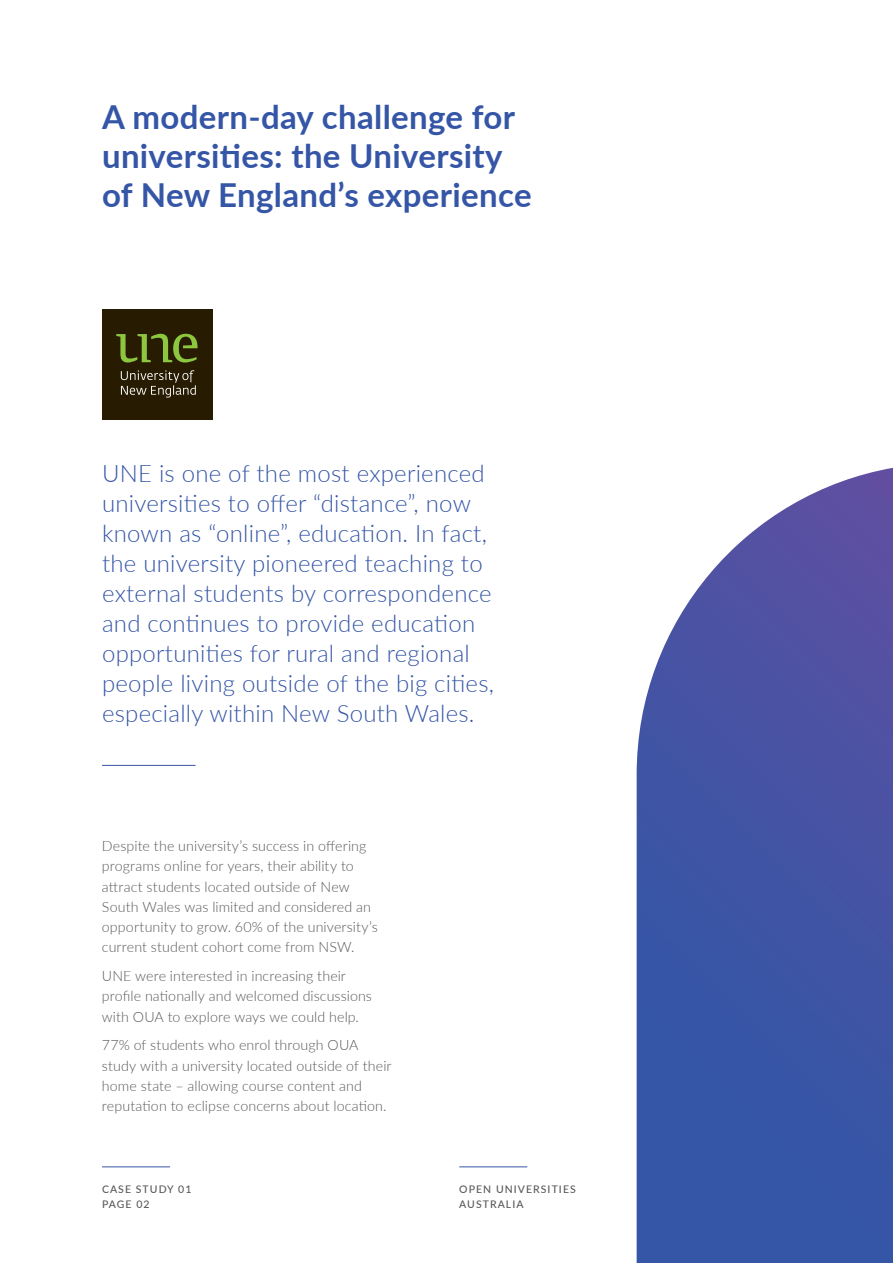
<style>
.page{position:relative;width:893px;height:1263px;background:#fff}
.page>*{position:absolute;margin:0;border:0;box-sizing:border-box;transform-origin:0 0}
.t1{font:700 33px/39px "Lato";letter-spacing:.01em;color:#3555a6}
.t2{font:300 24px/30px "Lato";letter-spacing:.01em;color:#3555a6}
.t3{font:300 14.25px/20.2px "Lato";letter-spacing:.005em;color:#58595b}
.t4{font:500 10.5px/15px "Lato";letter-spacing:.1em;color:#58595b}
</style>
<div class="page">
<hr style="left:102px;top:765px;width:94px;height:1px;background:#3555a6">
<div style="left:102px;top:309px;width:110px;height:111px;background:#271c02"></div>
<svg style="left:116px;top:334px;width:81px;height:28px"></svg>
<svg style="left:121px;top:370px;width:75px;height:28px"></svg>
<svg style="left:637px;top:468px;width:256px;height:795px;background:#5364ad"></svg>
<hr style="left:102px;top:1166px;width:68px;height:1px;background:#3555a6">
<hr style="left:459px;top:1166px;width:68px;height:1px;background:#3555a6">
<h1 class="t1" style="left:102px;top:96px;width:431px">A modern-day challenge for universities: the University of New England’s experience</h1>
<p class="t2" style="left:102px;top:458px;width:393px">UNE is one of the most experienced universities to offer “distance”, now known as “online”, education. In fact, the university pioneered teaching to external students by correspondence and continues to provide education opportunities for rural and regional people living outside of the big cities, especially within New South Wales.</p>
<p class="t3" style="left:102px;top:835px;width:277px">Despite the university’s success in offering programs online for years, their ability to attract students located outside of New South Wales was limited and considered an opportunity to grow. 60% of the university’s current student cohort come from NSW.</p>
<p class="t3" style="left:102px;top:965px;width:272px">UNE were interested in increasing their profile nationally and welcomed discussions with OUA to explore ways we could help.</p>
<p class="t3" style="left:102px;top:1035px;width:291px">77% of students who enrol through OUA study with a university located outside of their home state – allowing course content and reputation to eclipse concerns about location.</p>
<p class="t4" style="left:102px;top:1181px;width:91px">CASE STUDY 01</p>
<p class="t4" style="left:102px;top:1196px;width:49px">PAGE 02</p>
<p class="t4" style="left:459px;top:1181px;width:118px">OPEN UNIVERSITIES<br>AUSTRALIA</p>
</div>
